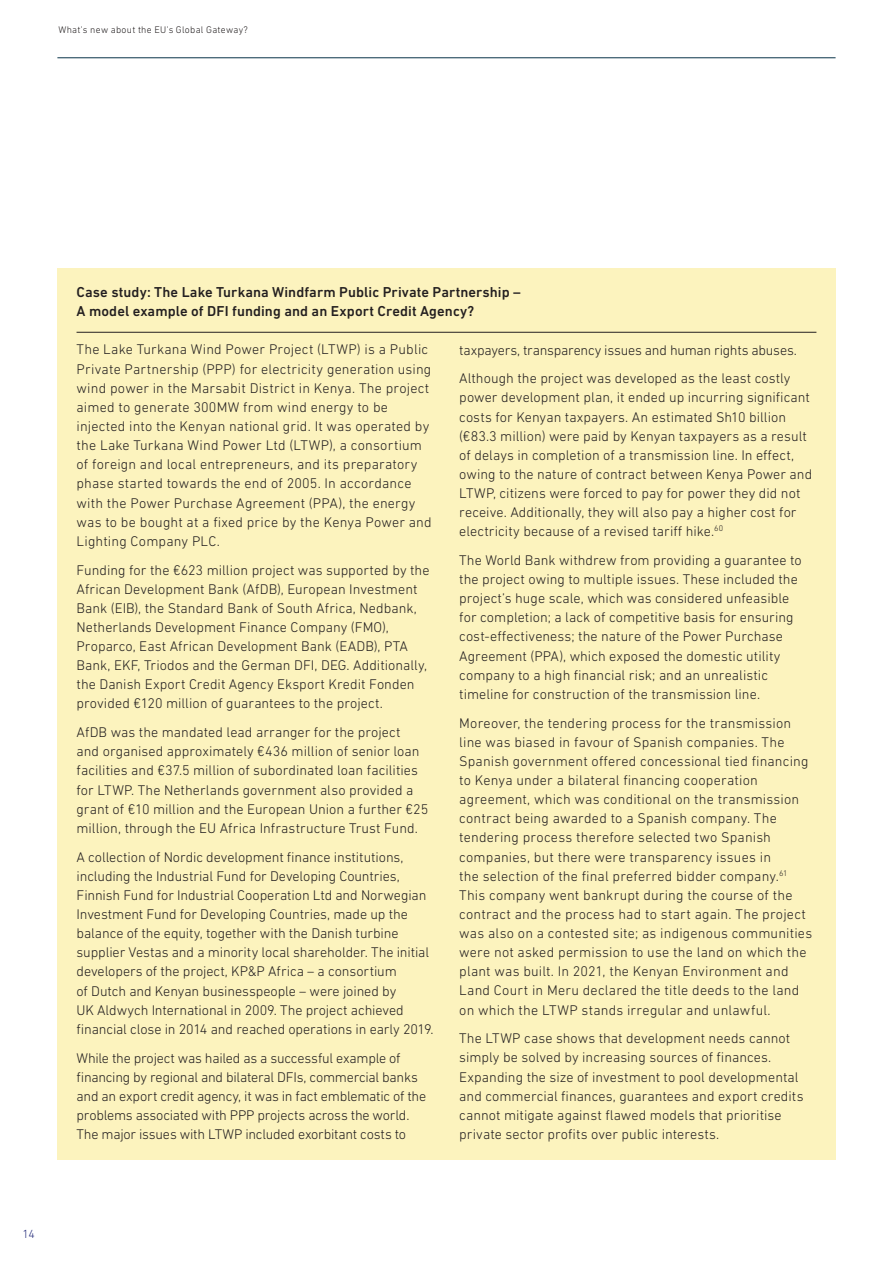
<style>
.page{position:relative;width:893px;height:1263px;background:#fff}
.page>*{position:absolute;margin:0;border:0;box-sizing:border-box;transform-origin:0 0}
.t1{font:500 14.7px/19.2px "DIN Next LT Pro";letter-spacing:.005em;color:#231f20}
.t2{font:300 14.25px/19.2px "DIN Next LT Pro";letter-spacing:.005em;color:#231f20}
.t3{font:300 14.25px/19.2px "DIN Next LT Pro";letter-spacing:-.015em;color:#231f20}
.t4{font:300 12px "DIN Next LT Pro";color:#29307d}
.t5{font:300 9.75px "DIN Next LT Pro";letter-spacing:.03em;color:#231f20}
</style>
<div class="page">
<hr style="left:57px;top:58px;width:779px;height:1px;background:#0a3449">
<div style="left:57px;top:268px;width:779px;height:891px;background:#fcf3be"></div>
<hr style="left:77px;top:332px;width:739px;height:1px;background:#231f20">
<p class="t5" style="left:58px;top:24px;width:191px">What’s new about the EU’s Global Gateway?</p>
<p class="t4" style="left:23px;top:1227px;width:14px">14</p>
<p class="t1" style="left:77px;top:282px;width:446px">Case study: The Lake Turkana Windfarm Public Private Partnership –<br>A model example of DFI funding and an Export Credit Agency?</p>
<p class="t2" style="left:77px;top:340px;width:357px">The Lake Turkana Wind Power Project (LTWP) is a Public Private Partnership (PPP) for electricity generation using wind power in the Marsabit District in Kenya. The project aimed to generate 300MW from wind energy to be injected into the Kenyan national grid. It was operated by the Lake Turkana Wind Power Ltd (LTWP), a consortium of foreign and local entrepreneurs, and its preparatory phase started towards the end of 2005. In accordance with the Power Purchase Agreement (PPA), the energy was to be bought at a fixed price by the Kenya Power and Lighting Company PLC.</p>
<p class="t2" style="left:77px;top:560px;width:355px">Funding for the €623 million project was supported by the African Development Bank (AfDB), European Investment Bank (EIB), the Standard Bank of South Africa, Nedbank, Netherlands Development Finance Company (FMO), Proparco, East African Development Bank (EADB), PTA Bank, EKF, Triodos and the German DFI, DEG. Additionally, the Danish Export Credit Agency Eksport Kredit Fonden provided €120 million of guarantees to the project.</p>
<p class="t2" style="left:77px;top:723px;width:353px">AfDB was the mandated lead arranger for the project<br>and organised approximately €436 million of senior loan facilities and €37.5 million of subordinated loan facilities for LTWP. The Netherlands government also provided a grant of €10 million and the European Union a further €25 million, through the EU Africa Infrastructure Trust Fund.</p>
<p class="t2" style="left:77px;top:847px;width:359px">A collection of Nordic development finance institutions, including the Industrial Fund for Developing Countries, Finnish Fund for Industrial Cooperation Ltd and Norwegian Investment Fund for Developing Countries, made up the balance of the equity, together with the Danish turbine supplier Vestas and a minority local shareholder. The initial developers of the project, KP&amp;P Africa – a consortium<br>of Dutch and Kenyan businesspeople – were joined by<br>UK Aldwych International in 2009. The project achieved financial close in 2014 and reached operations in early 2019.</p>
<p class="t3" style="left:77px;top:1048px;width:351px">While the project was hailed as a successful example of financing by regional and bilateral DFIs, commercial banks and an export credit agency, it was in fact emblematic of the problems associated with PPP projects across the world.<br>The major issues with LTWP included exorbitant costs to</p>
<p class="t2" style="left:459px;top:335px;width:339px;line-height:28.7px">taxpayers, transparency issues and human rights abuses.<br>Although the project was developed as the least costly</p>
<p class="t2" style="left:459px;top:388px;width:354px">power development plan, it ended up incurring significant costs for Kenyan taxpayers. An estimated Sh10 billion (€83.3 million) were paid by Kenyan taxpayers as a result of delays in completion of a transmission line. In effect, owing to the nature of contract between Kenya Power and LTWP, citizens were forced to pay for power they did not receive. Additionally, they will also pay a higher cost for electricity because of a revised tariff hike.<sup>60</sup></p>
<p class="t2" style="left:459px;top:550px;width:344px">The World Bank withdrew from providing a guarantee to the project owing to multiple issues. These included the project’s huge scale, which was considered unfeasible for completion; a lack of competitive basis for ensuring cost-effectiveness; the nature of the Power Purchase Agreement (PPA), which exposed the domestic utility company to a high financial risk; and an unrealistic timeline for construction of the transmission line.</p>
<p class="t2" style="left:459px;top:713px;width:354px">Moreover, the tendering process for the transmission line was biased in favour of Spanish companies. The Spanish government offered concessional tied financing to Kenya under a bilateral financing cooperation agreement, which was conditional on the transmission contract being awarded to a Spanish company. The tendering process therefore selected two Spanish companies, but there were transparency issues in<br>the selection of the final preferred bidder company.<sup>61<br></sup>This company went bankrupt during the course of the contract and the process had to start again. The project was also on a contested site; as indigenous communities were not asked permission to use the land on which the plant was built. In 2021, the Kenyan Environment and Land Court in Meru declared the title deeds to the land on which the LTWP stands irregular and unlawful.</p>
<p class="t2" style="left:459px;top:1029px;width:346px">The LTWP case shows that development needs cannot simply be solved by increasing sources of finances.<br>Expanding the size of investment to pool developmental and commercial finances, guarantees and export credits cannot mitigate against flawed models that prioritise private sector profits over public interests.</p>
</div>
